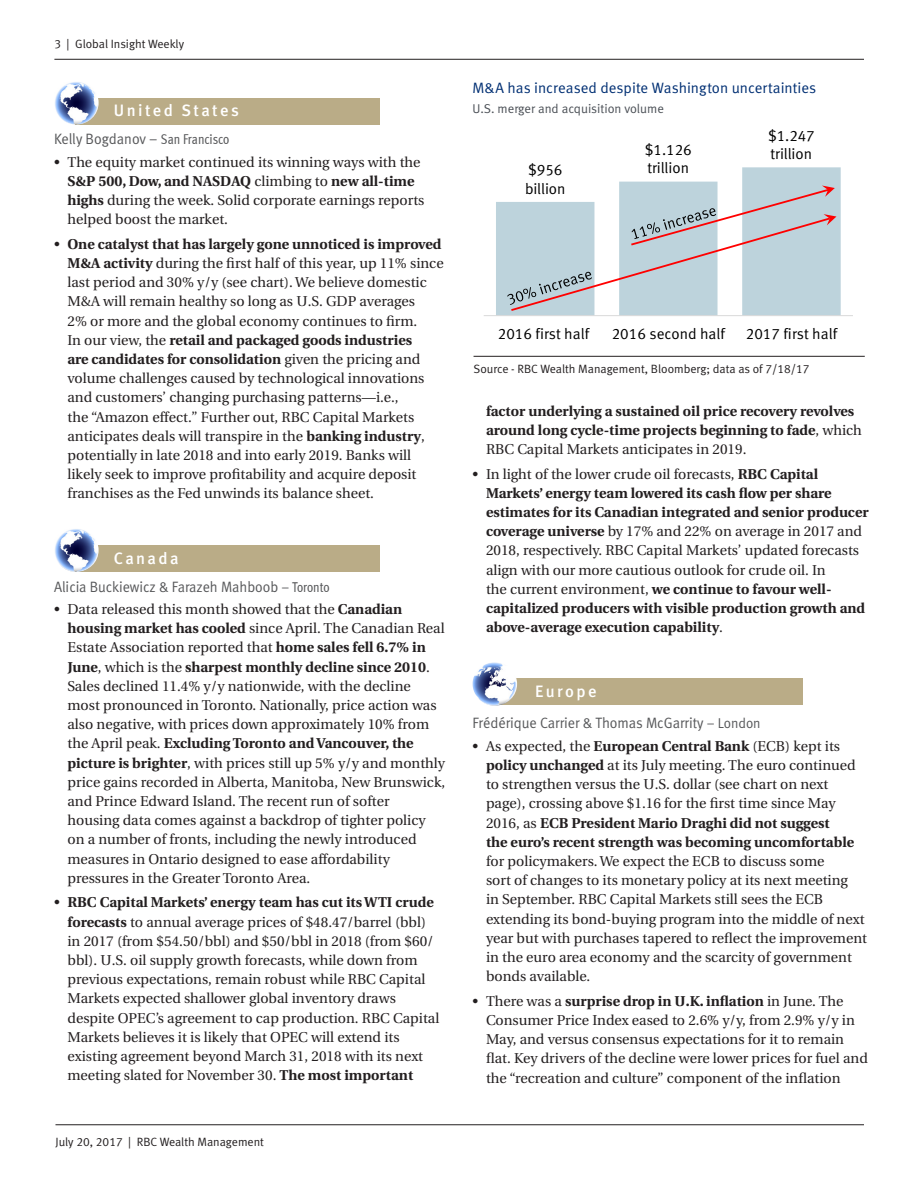
<style>
.page{position:relative;width:918px;height:1188px;background:#fff}
.page>*{position:absolute;margin:0;border:0;box-sizing:border-box;transform-origin:0 0}
.t1{font:16.5px "Meta Medium LF";letter-spacing:.145em;color:#fff}
.t2{font:15.3px/18.3px "Meta Normal LF";color:#000}
.Author_text{font:15px "Meta Normal LF";color:#57585a;scale:.95 1}
.Graph_Diagram_Header{font:15px "Meta Normal LF";color:#002f73}
.Author_text-2{font:15px "Meta Normal LF";color:#57585a;scale:.94 1}
.t3{font:14.25px/19.2px "Utopia";color:#231f20}
.t4{font:700 14.25px/19.2px "Utopia";color:#231f20}
.Graph_Diagram_Subhea{font:12.75px "Meta Normal LF";color:#4a4f55}
.Disclosure_Source_w{font:12px "Meta Normal LF";color:#231f20}
.s1{font-family:"Meta Cond Book LF";font-size:14.25px}
.s2{font-weight:700}
.s3{font-size:14.25px}
.s4{font-weight:400}
</style>
<div class="page">
<hr style="left:55px;top:1125px;width:809px;height:1px;background:#231f20">
<hr style="left:54px;top:59px;width:810px;height:1px;background:#231f20">
<div style="left:498px;top:678px;width:305px;height:27px;background:#baac87"></div>
<img style="left:472px;top:662px;width:45px;height:44px">
<div style="left:75px;top:98px;width:305px;height:27px;background:#baac87"></div>
<img style="left:55px;top:82px;width:44px;height:43px">
<div style="left:75px;top:545px;width:305px;height:27px;background:#baac87"></div>
<img style="left:55px;top:529px;width:44px;height:43px">
<hr style="left:474px;top:356px;width:391px;height:1px;background:#231f20">
<svg style="left:496px;top:167px;width:345px;height:148px"></svg>
<hr style="left:484px;top:315px;width:369px;height:1px;background:#d9d9d9">
<svg style="left:507px;top:186px;width:329px;height:126px"></svg>
<p class="Disclosure_Source_w" style="left:54px;top:37px;width:131px">3 | Global Insight Weekly</p>
<p class="t1" style="left:114px;top:101px;width:127px">United States</p>
<p class="Author_text" style="left:54px;top:130px;width:186px">Kelly Bogdanov – <span class="s1">San Francisco</span></p>
<p class="t3" style="left:68px;top:152px;width:358px;text-indent:-14px">• The equity market continued its winning ways with the <span class="s2">S&amp;P 500, Dow, and NASDAQ</span> climbing to <span class="s2">new all-time highs</span> during the week. Solid corporate earnings reports helped boost the market.</p>
<p class="t3" style="left:68px;top:235px;width:378px;text-indent:-14px">• <span class="s2">One catalyst that has largely gone unnoticed is improved M&amp;A activity</span> during the first half of this year, up 11% since last period and 30% y/y (see chart). We believe domestic M&amp;A will remain healthy so long as U.S. GDP averages<br>2% or more and the global economy continues to firm.<br>In our view, the <span class="s2">retail and packaged goods industries<br>are candidates for consolidation</span> given the pricing and volume challenges caused by technological innovations and customers’ changing purchasing patterns—i.e.,<br>the “Amazon effect.” Further out, RBC Capital Markets anticipates deals will transpire in the <span class="s2">banking industry</span>, potentially in late 2018 and into early 2019. Banks will likely seek to improve profitability and acquire deposit franchises as the Fed unwinds its balance sheet.</p>
<p class="t1" style="left:114px;top:548px;width:66px">Canada</p>
<p class="Author_text-2" style="left:54px;top:578px;width:295px">Alicia Buckiewicz &amp; Farazeh Mahboob <span class="s3">–</span> <span class="s1">Toronto</span></p>
<p class="t3" style="left:68px;top:600px;width:379px;text-indent:-14px">• Data released this month showed that the <span class="s2">Canadian housing market has cooled</span> since April. The Canadian Real Estate Association reported that <span class="s2">home sales fell 6.7% in June</span>, which is the <span class="s2">sharpest monthly decline since 2010</span>.<br>Sales declined 11.4% y/y nationwide, with the decline most pronounced in Toronto. Nationally, price action was also negative, with prices down approximately 10% from the April peak. <span class="s2">Excluding Toronto and Vancouver, the picture is brighter</span>, with prices still up 5% y/y and monthly price gains recorded in Alberta, Manitoba, New Brunswick, and Prince Edward Island. The recent run of softer housing data comes against a backdrop of tighter policy on a number of fronts, including the newly introduced measures in Ontario designed to ease affordability pressures in the Greater Toronto Area.</p>
<p class="t3" style="left:68px;top:893px;width:373px;text-indent:-14px">• <span class="s2">RBC Capital Markets’ energy team has cut its WTI crude forecasts</span> to annual average prices of $48.47/barrel (bbl) in 2017 (from $54.50/bbl) and $50/bbl in 2018 (from $60/ bbl). U.S. oil supply growth forecasts, while down from previous expectations, remain robust while RBC Capital Markets expected shallower global inventory draws despite OPEC’s agreement to cap production. RBC Capital Markets believes it is likely that OPEC will extend its existing agreement beyond March 31, 2018 with its next meeting slated for November 30. <span class="s2">The most important</span></p>
<p class="Disclosure_Source_w" style="left:55px;top:1135px;width:210px">July 20, 2017 | RBC Wealth Management</p>
<p class="Graph_Diagram_Header" style="left:472px;top:79px;width:345px">M&amp;A has increased despite Washington uncertainties</p>
<p class="Graph_Diagram_Subhea" style="left:472px;top:101px;width:193px">U.S. merger and acquisition volume</p>
<p class="t2" style="left:525px;top:161px;width:42px">$956 billion</p>
<p class="t2" style="left:645px;top:140px;width:48px">$1.126 trillion</p>
<p class="t2" style="left:768px;top:126px;width:48px">$1.247 trillion</p>
<p class="t2" style="left:498px;top:325px;width:93px">2016 first half</p>
<p class="t2" style="left:612px;top:325px;width:115px">2016 second half</p>
<p class="t2" style="left:746px;top:325px;width:93px">2017 first half</p>
<p class="Disclosure_Source_w" style="left:474px;top:362px;width:338px">Source - RBC Wealth Management, Bloomberg; data as of 7/18/17</p>
<p class="t4" style="left:486px;top:401px;width:377px">factor underlying a sustained oil price recovery revolves around long cycle-time projects beginning to fade<span class="s4">, which<br>RBC Capital Markets anticipates in 2019.</span></p>
<p class="t4" style="left:486px;top:464px;width:384px;text-indent:-14px"><span class="s4">• In light of the lower crude oil forecasts,</span> RBC Capital Markets’ energy team lowered its cash flow per share estimates for its Canadian integrated and senior producer coverage universe <span class="s4">by 17% and 22% on average in 2017 and 2018, respectively. RBC Capital Markets’ updated forecasts align with our more cautious outlook for crude oil. In<br>the current environment,</span> we continue to favour well&shy;capitalized producers with visible production growth and above-average execution capability<span class="s4">.</span></p>
<p class="t1" style="left:535px;top:681px;width:63px">Europe</p>
<p class="Author_text" style="left:472px;top:715px;width:305px">Frédérique Carrier &amp; Thomas McGarrity <span class="s3">– London</span></p>
<p class="t3" style="left:486px;top:737px;width:383px;text-indent:-14px">• As expected, the <span class="s2">European Central Bank</span> (ECB) kept its <span class="s2">policy unchanged</span> at its July meeting. The euro continued to strengthen versus the U.S. dollar (see chart on next page), crossing above $1.16 for the first time since May 2016, as <span class="s2">ECB President Mario Draghi did not suggest<br>the euro’s recent strength was becoming uncomfortable </span>for policymakers. We expect the ECB to discuss some<br>sort of changes to its monetary policy at its next meeting<br>in September. RBC Capital Markets still sees the ECB extending its bond-buying program into the middle of next year but with purchases tapered to reflect the improvement in the euro area economy and the scarcity of government bonds available.</p>
<p class="t3" style="left:486px;top:992px;width:383px;text-indent:-14px">• There was a <span class="s2">surprise drop in U.K. inflation</span> in June. The Consumer Price Index eased to 2.6% y/y, from 2.9% y/y in May, and versus consensus expectations for it to remain flat. Key drivers of the decline were lower prices for fuel and the “recreation and culture” component of the inflation</p>
</div>
